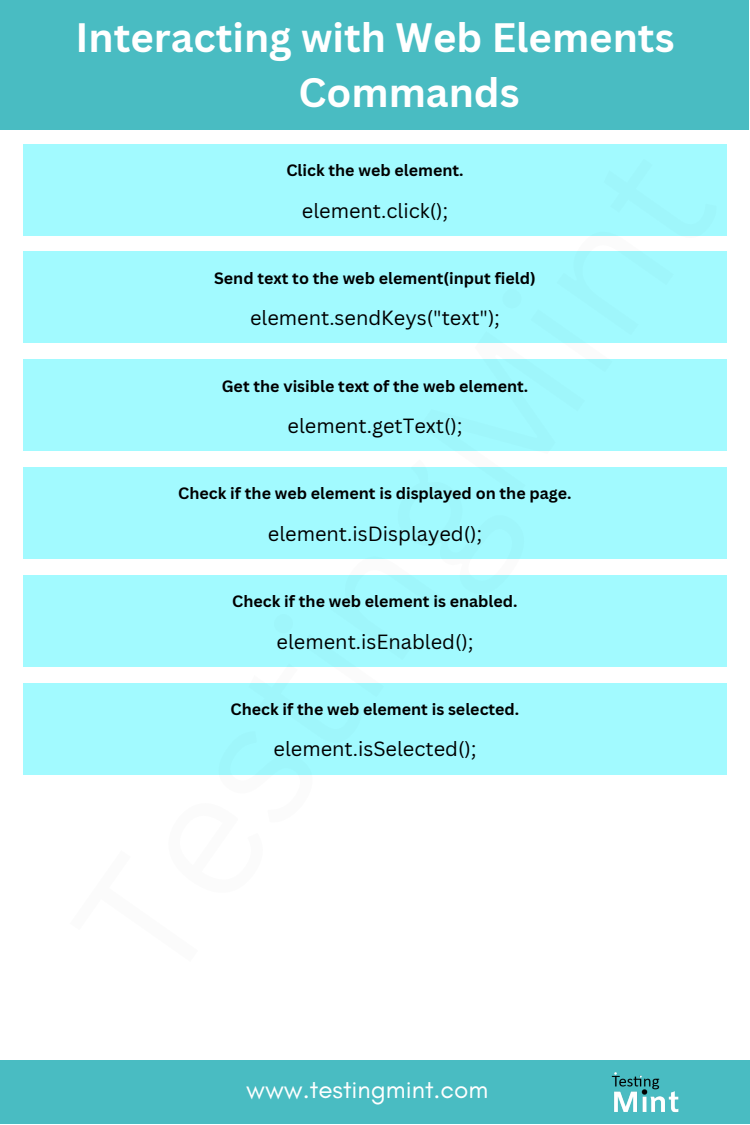
<style>
.page{position:relative;width:750px;height:1125px;background:#fff}
.page>*{position:absolute;margin:0;border:0;box-sizing:border-box;transform-origin:0 0}
.t1{font:700 40px/55.5px "Canva Sans";color:#fff}
.t2{font:26.1px "Glacial Indifference";color:#fff}
.t3{font:20px "Canva Sans";color:#000}
.t4{font:700 16px "Canva Sans";color:#000}
</style>
<div class="page">
<div style="left:0;top:0;width:749px;height:129px;background:#49bcc2"></div>
<div style="left:23px;top:144px;width:703px;height:91px;background:#a2faff"></div>
<div style="left:23px;top:575px;width:703px;height:92px;background:#a2faff"></div>
<div style="left:23px;top:360px;width:703px;height:91px;background:#a2faff"></div>
<div style="left:23px;top:252px;width:703px;height:91px;background:#a2faff"></div>
<div style="left:23px;top:683px;width:703px;height:91px;background:#a2faff"></div>
<div style="left:23px;top:467px;width:703px;height:92px;background:#a2faff"></div>
<div style="left:0;top:1060px;width:750px;height:64px;background:#49bcc2"></div>
<img style="left:612px;top:1072px;width:67px;height:41px">
<h1 class="t1" style="left:298px;top:9px;width:378px;text-indent:-223px">Interacting with Web Elements<br>Commands</h1>
<p class="t4" style="left:286px;top:159px;width:179px">Click the web element.</p>
<p class="t3" style="left:302px;top:196px;width:148px">element.click();</p>
<p class="t4" style="left:214px;top:267px;width:323px">Send text to the web element(input field)</p>
<p class="t3" style="left:250px;top:304px;width:251px">element.sendKeys("text");</p>
<p class="t4" style="left:222px;top:375px;width:308px">Get the visible text of the web element.</p>
<p class="t3" style="left:288px;top:412px;width:176px">element.getText();</p>
<p class="t4" style="left:178px;top:482px;width:395px">Check if the web element is displayed on the page.</p>
<p class="t3" style="left:268px;top:519px;width:216px">element.isDisplayed();</p>
<p class="t4" style="left:232px;top:590px;width:287px">Check if the web element is enabled.</p>
<p class="t3" style="left:277px;top:627px;width:198px">element.isEnabled();</p>
<p class="t4" style="left:231px;top:698px;width:290px">Check if the web element is selected.</p>
<p class="t3" style="left:274px;top:735px;width:204px">element.isSelected();</p>
<h2 class="t2" style="left:246px;top:1073px;width:244px">www.testingmint.com</h2>
</div>
